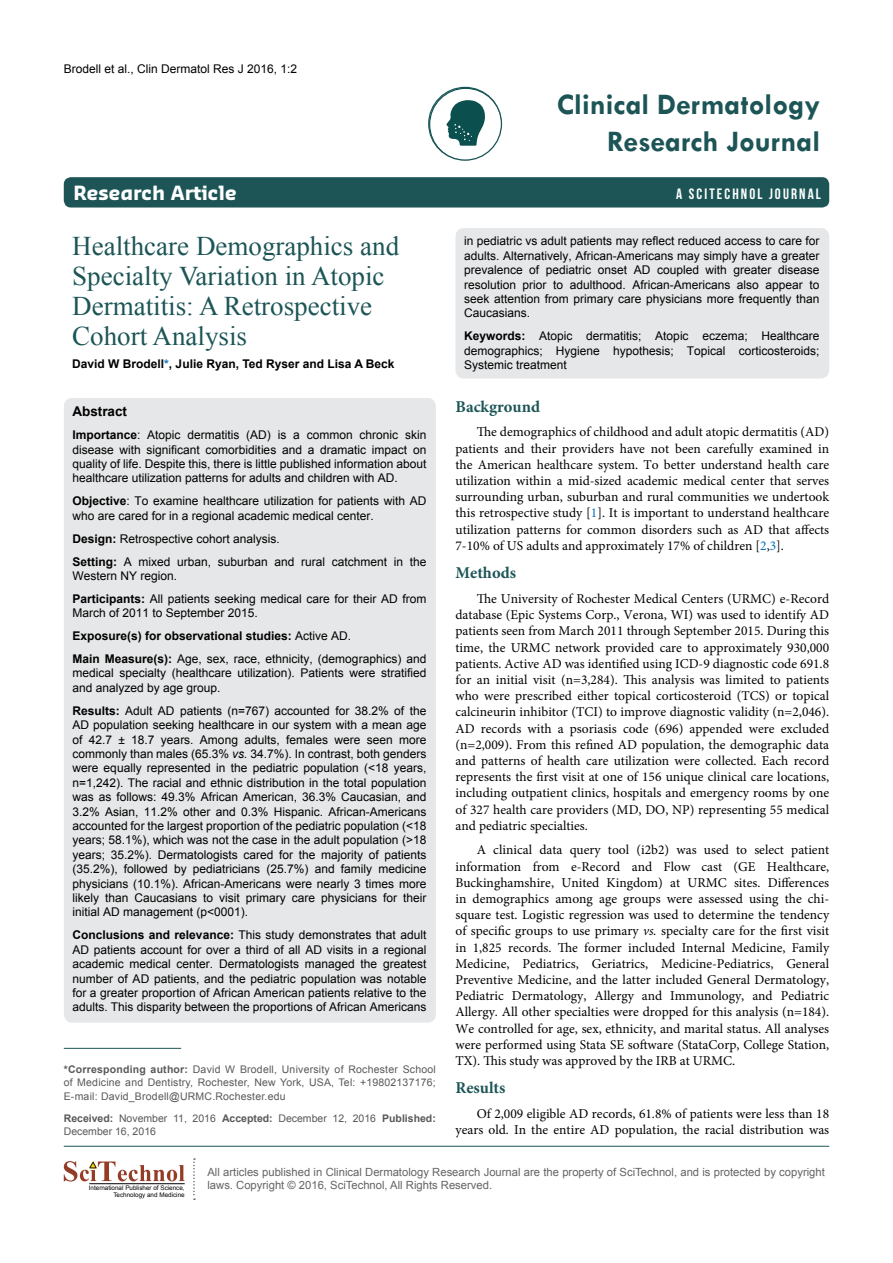
<style>
.page{position:relative;width:893px;height:1263px;background:#fff}
.page>*{position:absolute;margin:0;border:0;box-sizing:border-box;transform-origin:0 0}
.t1{font:700 30px/37.5px "Tw Cen";color:#1d5557;text-align:right}
.t2{font:27px/30px "Times New Roman";color:#1d5557}
.t3{font:700 19.2px "Sansa";color:#fff}
.t4{font:700 16.5px "Minion Pro";color:#1d5557}
.t5{font:15px "Bebas Neue";letter-spacing:.14em;color:#fff}
.t6{font:13.5px/16.2px "Minion Pro";color:#000;text-align:justify}
.t7{font:700 13.5px "Arial";color:#000}
.t8{font:12px/14.4px "Arial";color:#000;text-align:justify}
.t9{font:700 12px "Arial";color:#000}
.t10{font:11.25px/13.5px "Arial";color:#636466}
.t11{font:10.5px/13.5px "Arial";letter-spacing:.02em;color:#58595b;text-align:justify}
.t12{font:10.5px/13.5px "Arial";color:#58595b}
.t13{font:6.3px/7.6px "Arial";color:#000;text-align:right}
.s1{color:#0072bc}
.s2{font-weight:700}
.s3{font-style:italic}
</style>
<div class="page">
<div style="left:64px;top:177px;width:765px;height:30px;background:#1d5557;border-radius:7px"></div>
<hr style="left:64px;top:1146px;width:765px;height:1px;background:#1d5557">
<svg style="left:193px;top:1158px;width:2px;height:42px"></svg>
<svg style="left:64px;top:1161px;width:121px;height:20px"></svg>
<hr style="left:89px;top:1183px;width:96px;height:1px;background:#000">
<svg style="left:429px;top:88px;width:72px;height:72px"></svg>
<div style="left:428px;top:87px;width:74px;height:74px;border:1px solid #1d5557;border-radius:50%"></div>
<hr style="left:64px;top:1048px;width:117px;height:1px;background:#1d5557">
<div style="left:64px;top:398px;width:372px;height:625px;background:#e6e7e8;border-radius:9px"></div>
<div style="left:455px;top:228px;width:374px;height:150px;background:#e6e7e8;border-radius:9px"></div>
<p class="t8" style="left:64px;top:61px;width:235px">Brodell et al., Clin Dermatol Res J 2016, 1:2</p>
<h1 class="t1" style="left:557px;top:85px;width:265px">Clinical Dermatology<br>Research Journal</h1>
<h3 class="t3" style="left:74px;top:181px;width:165px">Research Article</h3>
<p class="t5" style="left:676px;top:186px;width:146px">A SCITECHNOL JOURNAL</p>
<h2 class="t2" style="left:72px;top:231px;width:328px">Healthcare Demographics and<br>Specialty Variation in Atopic<br>Dermatitis: A Retrospective<br>Cohort Analysis</h2>
<p class="t9" style="left:72px;top:356px;width:324px">David W Brodell<span class="s1">*</span>, Julie Ryan, Ted Ryser and Lisa A Beck</p>
<p class="t7" style="left:72px;top:403px;width:56px">Abstract</p>
<p class="t8" style="left:72px;top:428px;width:356px"><span class="s2">Importance</span>: Atopic dermatitis (AD) is a common chronic skin disease with significant comorbidities and a dramatic impact on quality of life. Despite this, there is little published information about healthcare utilization patterns for adults and children with AD.</p>
<p class="t8" style="left:72px;top:494px;width:355px"><span class="s2">Objective</span>: To examine healthcare utilization for patients with AD who are cared for in a regional academic medical center.</p>
<p class="t8" style="left:72px;top:527px;width:355px;line-height:23px"><span class="s2">Design:</span> Retrospective cohort analysis.<br><span class="s2">Setting:</span> A mixed urban, suburban and rural catchment in the</p>
<p class="t8" style="left:72px;top:564px;width:355px;line-height:23px">Western NY region.<br><span class="s2">Participants:</span> All patients seeking medical care for their AD from</p>
<p class="t8" style="left:72px;top:602px;width:355px;line-height:23px;text-align:left">March of 2011 to September 2015.<br><span class="s2">Exposure(s) for observational studies:</span> Active AD.<br><span class="s2">Main Measure(s):</span> Age, sex, race, ethnicity, (demographics) and</p>
<p class="t8" style="left:72px;top:666px;width:355px">medical specialty (healthcare utilization). Patients were stratified and analyzed by age group.</p>
<p class="t8" style="left:72px;top:703px;width:356px"><span class="s2">Results:</span> Adult AD patients (n=767) accounted for 38.2% of the AD population seeking healthcare in our system with a mean age of 42.7 ± 18.7 years. Among adults, females were seen more commonly than males (65.3% <span class="s3">vs.</span> 34.7%). In contrast, both genders were equally represented in the pediatric population (&lt;18 years, n=1,242). The racial and ethnic distribution in the total population was as follows: 49.3% African American, 36.3% Caucasian, and 3.2% Asian, 11.2% other and 0.3% Hispanic. African-Americans accounted for the largest proportion of the pediatric population (&lt;18 years; 58.1%), which was not the case in the adult population (&gt;18 years; 35.2%). Dermatologists cared for the majority of patients (35.2%), followed by pediatricians (25.7%) and family medicine physicians (10.1%). African-Americans were nearly 3 times more likely than Caucasians to visit primary care physicians for their initial AD management (p&lt;0001).</p>
<p class="t8" style="left:72px;top:928px;width:356px"><span class="s2">Conclusions and relevance:</span> This study demonstrates that adult AD patients account for over a third of all AD visits in a regional academic medical center. Dermatologists managed the greatest number of AD patients, and the pediatric population was notable for a greater proportion of African American patients relative to the adults. This disparity between the proportions of African Americans</p>
<p class="t11" style="left:64px;top:1062px;width:374px"><span class="s2">*Corresponding author:</span> David W Brodell, University of Rochester School of Medicine and Dentistry, Rochester, New York, USA, Tel: +19802137176; E-mail: David_Brodell@URMC.Rochester.edu</p>
<p class="t12" style="left:64px;top:1111px;width:374px"><span class="s2">Received:</span> November 11, 2016 <span class="s2">Accepted:</span> December 12, 2016 <span class="s2">Published:<br></span>December 16, 2016</p>
<p class="t8" style="left:464px;top:234px;width:357px">in pediatric vs adult patients may reflect reduced access to care for adults. Alternatively, African-Americans may simply have a greater prevalence of pediatric onset AD coupled with greater disease resolution prior to adulthood. African-Americans also appear to seek attention from primary care physicians more frequently than Caucasians.</p>
<p class="t8" style="left:464px;top:329px;width:357px"><span class="s2">Keywords:</span> Atopic dermatitis; Atopic eczema; Healthcare demographics; Hygiene hypothesis; Topical corticosteroids; Systemic treatment</p>
<h3 class="t4" style="left:455px;top:395px;width:86px">Background</h3>
<p class="t6" style="left:455px;top:424px;width:375px;text-indent:21px">The demographics of childhood and adult atopic dermatitis (AD) patients and their providers have not been carefully examined in the American healthcare system. To better understand health care utilization within a mid-sized academic medical center that serves surrounding urban, suburban and rural communities we undertook this retrospective study [<span class="s1">1</span>]. It is important to understand healthcare utilization patterns for common disorders such as AD that affects 7-10% of US adults and approximately 17% of children [<span class="s1">2</span>,<span class="s1">3</span>].</p>
<h3 class="t4" style="left:455px;top:561px;width:62px">Methods</h3>
<p class="t6" style="left:455px;top:590px;width:375px;text-indent:21px">The University of Rochester Medical Centers (URMC) e-Record database (Epic Systems Corp., Verona, WI) was used to identify AD patients seen from March 2011 through September 2015. During this time, the URMC network provided care to approximately 930,000 patients. Active AD was identified using ICD-9 diagnostic code 691.8 for an initial visit (n=3,284). This analysis was limited to patients who were prescribed either topical corticosteroid (TCS) or topical calcineurin inhibitor (TCI) to improve diagnostic validity (n=2,046).<br>AD records with a psoriasis code (696) appended were excluded (n=2,009). From this refined AD population, the demographic data and patterns of health care utilization were collected. Each record represents the first visit at one of 156 unique clinical care locations, including outpatient clinics, hospitals and emergency rooms by one of 327 health care providers (MD, DO, NP) representing 55 medical and pediatric specialties.</p>
<p class="t6" style="left:455px;top:842px;width:375px;text-indent:21px">A clinical data query tool (i2b2) was used to select patient information from e-Record and Flow cast (GE Healthcare, Buckinghamshire, United Kingdom) at URMC sites. Differences in demographics among age groups were assessed using the chi&shy;square test. Logistic regression was used to determine the tendency of specific groups to use primary <span class="s3">vs.</span> specialty care for the first visit in 1,825 records. The former included Internal Medicine, Family Medicine, Pediatrics, Geriatrics, Medicine-Pediatrics, General Preventive Medicine, and the latter included General Dermatology, Pediatric Dermatology, Allergy and Immunology, and Pediatric Allergy. All other specialties were dropped for this analysis (n=184).<br>We controlled for age, sex, ethnicity, and marital status. All analyses were performed using Stata SE software (StataCorp, College Station, TX). This study was approved by the IRB at URMC.</p>
<h3 class="t4" style="left:455px;top:1076px;width:52px">Results</h3>
<p class="t6" style="left:455px;top:1106px;width:375px;text-align:right">Of 2,009 eligible AD records, 61.8% of patients were less than 18 years old. In the entire AD population, the racial distribution was</p>
<p class="t13" style="left:89px;top:1184px;width:97px">International Publisher of Science,<br>Technology and Medicine</p>
<p class="t10" style="left:207px;top:1165px;width:619px">All articles published in Clinical Dermatology Research Journal are the property of SciTechnol, and is protected by copyright laws. Copyright © 2016, SciTechnol, All Rights Reserved.</p>
</div>
